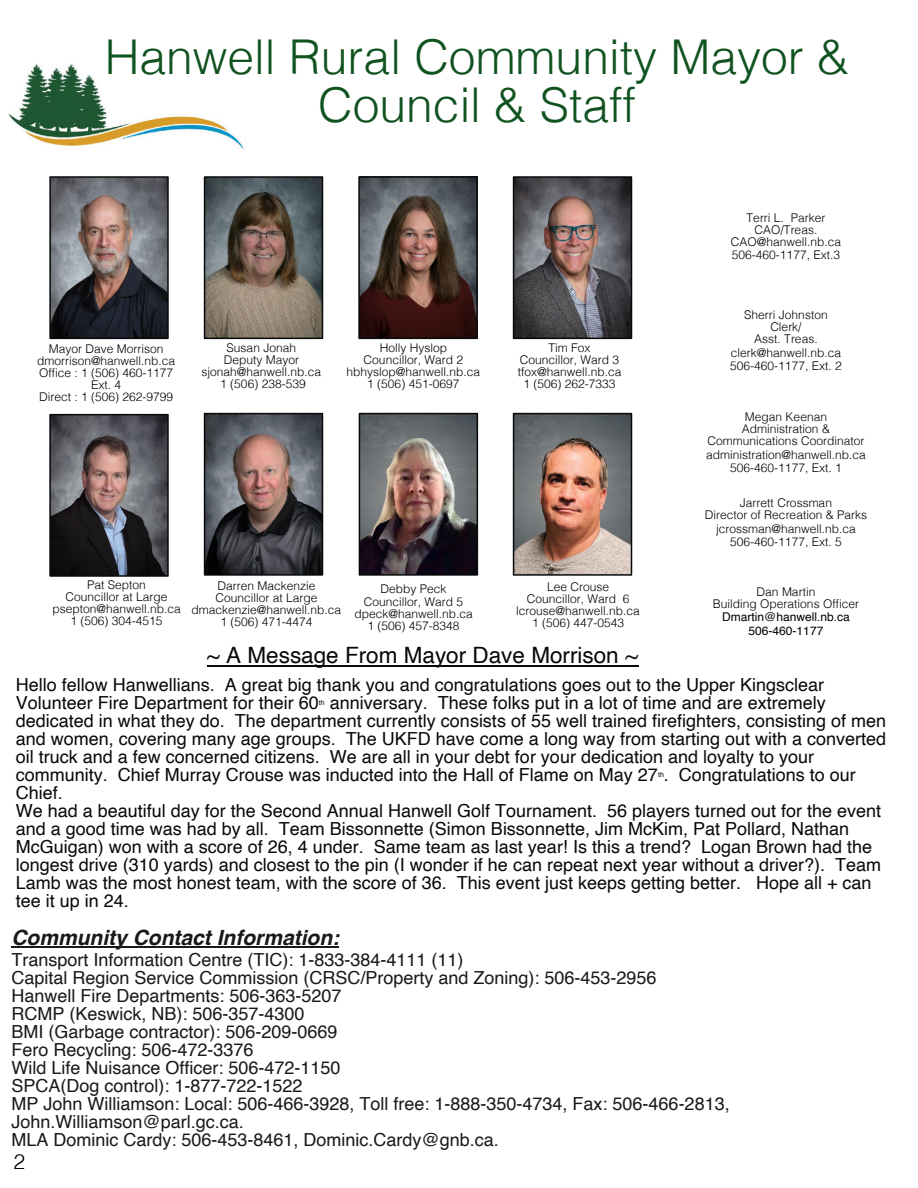
<style>
.page{position:relative;width:918px;height:1188px;background:#fff}
.page>*{position:absolute;margin:0;border:0;box-sizing:border-box;transform-origin:0 0}
.t1{font:300 48px/48px "Helvetica";color:#105220;text-align:center}
.t2{font:22.5px "Helvetica";color:#080a0a}
.t3{font:italic 700 21px "Helvetica";color:#1b1918}
.t4{font:300 21px "Helvetica";color:#000}
.t5{font:18px/18px "Helvetica";color:#080a0a}
.t6{font:18px/18px "Helvetica";color:#1b1918}
.t7{font:300 12px/12px "Helvetica";color:#000;text-align:center}
.t8{font:12px/13.5px "Helvetica";color:#000;text-align:center}
.t9{font:7.05px "Helvetica";color:#080a0a}
</style>
<div class="page">
<img style="left:52px;top:179px;width:114px;height:157px">
<div style="left:49px;top:176px;width:120px;height:163px;border:2px solid #080a0a"></div>
<img style="left:207px;top:179px;width:113px;height:157px">
<div style="left:204px;top:176px;width:119px;height:163px;border:2px solid #080a0a"></div>
<img style="left:361px;top:179px;width:114px;height:157px">
<div style="left:358px;top:176px;width:120px;height:163px;border:2px solid #080a0a"></div>
<img style="left:516px;top:179px;width:113px;height:157px">
<div style="left:513px;top:176px;width:119px;height:163px;border:2px solid #080a0a"></div>
<img style="left:8px;top:64px;width:237px;height:86px">
<img style="left:207px;top:416px;width:113px;height:157px">
<div style="left:204px;top:413px;width:119px;height:163px;border:2px solid #080a0a"></div>
<img style="left:52px;top:417px;width:114px;height:157px">
<div style="left:49px;top:414px;width:120px;height:163px;border:2px solid #080a0a"></div>
<hr style="left:11px;top:946px;width:328px;height:1px;background:#1b1918">
<hr style="left:207px;top:665px;width:431px;height:1px;background:#080a0a">
<img style="left:516px;top:416px;width:113px;height:157px">
<div style="left:513px;top:413px;width:119px;height:163px;border:2px solid #080a0a"></div>
<img style="left:362px;top:416px;width:113px;height:157px">
<div style="left:359px;top:413px;width:119px;height:163px;border:2px solid #080a0a"></div>
<h1 class="t1" style="left:105px;top:39px;width:746px">Hanwell Rural Community Mayor &amp;<br>Council &amp; Staff</h1>
<p class="t7" style="left:37px;top:344px;width:140px">Mayor Dave Morrison dmorrison@hanwell.nb.ca<br>Office : 1 (506) 460-1177<br>Ext. 4<br>Direct : 1 (506) 262-9799</p>
<p class="t7" style="left:202px;top:343px;width:121px">Susan Jonah<br>Deputy Mayor sjonah@hanwell.nb.ca<br>1 (506) 238-539</p>
<p class="t7" style="left:347px;top:344px;width:135px">Holly Hyslop<br>Councillor, Ward 2 hbhyslop@hanwell.nb.ca<br>1 (506) 451-0697</p>
<p class="t7" style="left:518px;top:343px;width:105px">Tim Fox<br>Councillor, Ward 3 tfox@hanwell.nb.ca<br>1 (506) 262-7333</p>
<p class="t7" style="left:52px;top:581px;width:130px">Pat Septon<br>Councillor at Large psepton@hanwell.nb.ca<br>1 (506) 304-4515</p>
<p class="t7" style="left:192px;top:581px;width:151px">Darren Mackenzie<br>Councillor at Large dmackenzie@hanwell.nb.ca<br>1 (506) 471-4474</p>
<p class="t7" style="left:364px;top:584px;width:101px;line-height:13.5px">Debby Peck<br>Councillor, Ward 5</p>
<p class="t7" style="left:354px;top:610px;width:120px">dpeck@hanwell.nb.ca<br>1 (506) 457-8348</p>
<p class="t7" style="left:516px;top:582px;width:125px">Lee Crouse<br>Councillor, Ward 6 lcrouse@hanwell.nb.ca<br>1 (506) 447-0543</p>
<p class="t2" style="left:207px;top:646px;width:433px">~ A Message From Mayor Dave Morrison ~</p>
<p class="t7" style="left:731px;top:213px;width:112px">Terri L. Parker<br>CAO/Treas.<br>CAO@hanwell.nb.ca</p>
<p class="t7" style="left:732px;top:251px;width:110px">506-460-1177, Ext.3</p>
<p class="t7" style="left:744px;top:311px;width:85px">Sherri Johnston<br>Clerk/<br>Asst. Treas.</p>
<p class="t7" style="left:730px;top:347px;width:113px;line-height:13.5px;text-align:left">clerk@hanwell.nb.ca<br>506-460-1177, Ext. 2</p>
<p class="t7" style="left:708px;top:413px;width:158px">Megan Keenan<br>Administration &amp;<br>Communications Coordinator</p>
<p class="t7" style="left:706px;top:449px;width:161px;line-height:13.5px">administration@hanwell.nb.ca<br>506-460-1177, Ext. 1</p>
<p class="t7" style="left:705px;top:498px;width:164px">Jarrett Crossman<br>Director of Recreation &amp; Parks</p>
<p class="t7" style="left:716px;top:523px;width:141px;line-height:13.5px">jcrossman@hanwell.nb.ca<br>506-460-1177, Ext. 5</p>
<p class="t7" style="left:713px;top:587px;width:148px">Dan Martin<br>Building Operations Officer</p>
<p class="t8" style="left:722px;top:611px;width:129px">Dmartin@hanwell.nb.ca<br>506-460-1177</p>
<p class="t5" style="left:16px;top:676px;width:810px">Hello fellow Hanwellians. A great big thank you and congratulations goes out to the Upper Kingsclear<br>Volunteer Fire Department for their 60</p>
<p class="t5" style="left:16px;top:694px;width:872px;text-indent:314px">anniversary. These folks put in a lot of time and are extremely dedicated in what they do. The department currently consists of 55 well trained firefighters, consisting of men and women, covering many age groups. The UKFD have come a long way from starting out with a converted oil truck and a few concerned citizens. We are all in your debt for your dedication and loyalty to your community. Chief Murray Crouse was inducted into the Hall of Flame on May 27 . Congratulations to our</p>
<p class="t9" style="left:319px;top:699px;width:7px">th</p>
<p class="t9" style="left:658px;top:771px;width:7px">th</p>
<p class="t5" style="left:16px;top:784px;width:867px">Chief.<br>We had a beautiful day for the Second Annual Hanwell Golf Tournament. 56 players turned out for the event and a good time was had by all. Team Bissonnette (Simon Bissonnette, Jim McKim, Pat Pollard, Nathan McGuigan) won with a score of 26, 4 under. Same team as last year! Is this a trend? Logan Brown had the longest drive (310 yards) and closest to the pin (I wonder if he can repeat next year without a driver?). Team Lamb was the most honest team, with the score of 36. This event just keeps getting better. Hope all + can tee it up in 24.</p>
<p class="t3" style="left:11px;top:929px;width:329px">Community Contact Information:</p>
<p class="t6" style="left:11px;top:952px;width:720px">Transport Information Centre (TIC): 1-833-384-4111 (11)<br>Capital Region Service Commission (CRSC/Property and Zoning): 506-453-2956<br>Hanwell Fire Departments: 506-363-5207<br>RCMP (Keswick, NB): 506-357-4300<br>BMI (Garbage contractor): 506-209-0669<br>Fero Recycling: 506-472-3376<br>Wild Life Nuisance Officer: 506-472-1150<br>SPCA(Dog control): 1-877-722-1522<br>MP John Williamson: Local: 506-466-3928, Toll free: 1-888-350-4734, Fax: 506-466-2813, John.Williamson@parl.gc.ca.<br>MLA Dominic Cardy: 506-453-8461, Dominic.Cardy@gnb.ca.</p>
<p class="t4" style="left:14px;top:1154px;width:13px">2</p>
</div>
